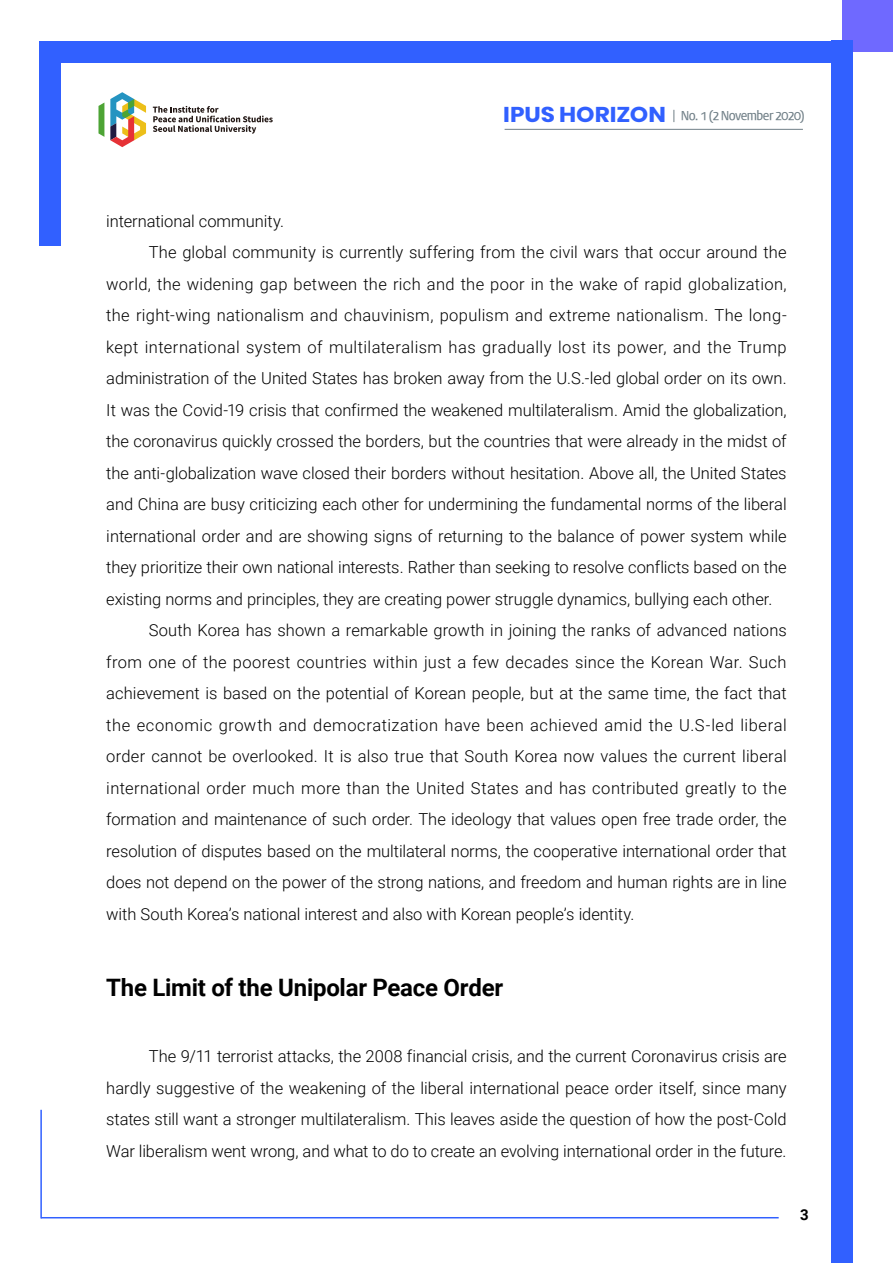
<style>
.page{position:relative;width:893px;height:1263px;background:#fff}
.page>*{position:absolute;margin:0;border:0;box-sizing:border-box;transform-origin:0 0}
.t1{font:700 24px "Roboto";letter-spacing:-.01em;color:#000}
.t2{font:300 16.5px/31.5px "Roboto";color:#000;text-align:justify}
.t3{font:300 16.5px "Roboto";letter-spacing:.02em;color:#000}
.t4{font:300 16.5px "Roboto";letter-spacing:.025em;color:#000}
.t5{font:300 16.5px "Roboto";letter-spacing:.03em;color:#000}
.t6{font:700 15px "Roboto";color:#000}
.t7{font:12px "Daum Regular";letter-spacing:-.06em;color:#707f87;scale:.9 1}
.s1{font-family:"Poppins";font-weight:700;font-size:21.45px;color:#3160ff}
</style>
<div class="page">
<hr style="left:41px;top:1217px;width:738px;height:1px;background:#3160ff">
<div style="left:842px;top:0;width:51px;height:52px;background:#6f69ff"></div>
<svg style="left:153px;top:106px;width:120px;height:28px"></svg>
<svg style="left:98px;top:103px;width:6px;height:34px"></svg>
<svg style="left:110px;top:92px;width:36px;height:55px"></svg>
<div style="left:40px;top:41px;width:813px;height:21px;background:#3160ff"></div>
<div style="left:831px;top:41px;width:22px;height:1222px;background:#3160ff"></div>
<div style="left:40px;top:41px;width:21px;height:205px;background:#3160ff"></div>
<hr style="left:40px;top:1110px;width:2px;height:108px;background:#3160ff">
<hr style="left:505px;top:129px;width:298px;height:1px;background:#707f87">
<svg style="left:674px;top:110px;width:1px;height:12px"></svg>
<p class="t7" style="left:503px;top:109px;width:336px"><span class="s1">IPUS HORIZON</span> No. 1 (2 November 2020)</p>
<p class="t2" style="left:106px;top:204px;width:179px">international community.</p>
<p class="t2" style="left:149px;top:236px;width:639px">The global community is currently suffering from the civil wars that occur around the</p>
<p class="t3" style="left:106px;top:272px;width:682px">world, the widening gap between the rich and the poor in the wake of rapid globalization,</p>
<p class="t3" style="left:106px;top:304px;width:682px">the right-wing nationalism and chauvinism, populism and extreme nationalism. The long-</p>
<p class="t4" style="left:106px;top:335px;width:682px">kept international system of multilateralism has gradually lost its power, and the Trump</p>
<p class="t2" style="left:106px;top:362px;width:682px">administration of the United States has broken away from the U.S.-led global order on its own.</p>
<p class="t2" style="left:106px;top:393px;width:682px">It was the Covid-19 crisis that confirmed the weakened multilateralism. Amid the globalization,</p>
<p class="t2" style="left:106px;top:425px;width:682px">the coronavirus quickly crossed the borders, but the countries that were already in the midst of</p>
<p class="t2" style="left:106px;top:456px;width:682px">the anti-globalization wave closed their borders without hesitation. Above all, the United States</p>
<p class="t2" style="left:106px;top:488px;width:682px">and China are busy criticizing each other for undermining the fundamental norms of the liberal</p>
<p class="t2" style="left:106px;top:519px;width:682px">international order and are showing signs of returning to the balance of power system while</p>
<p class="t2" style="left:106px;top:551px;width:682px">they prioritize their own national interests. Rather than seeking to resolve conflicts based on the</p>
<p class="t2" style="left:106px;top:582px;width:668px">existing norms and principles, they are creating power struggle dynamics, bullying each other.</p>
<p class="t2" style="left:149px;top:614px;width:639px">South Korea has shown a remarkable growth in joining the ranks of advanced nations</p>
<p class="t3" style="left:106px;top:650px;width:682px">from one of the poorest countries within just a few decades since the Korean War. Such</p>
<p class="t2" style="left:106px;top:677px;width:682px">achievement is based on the potential of Korean people, but at the same time, the fact that</p>
<p class="t5" style="left:106px;top:713px;width:682px">the economic growth and democratization have been achieved amid the U.S-led liberal</p>
<p class="t2" style="left:106px;top:740px;width:682px">order cannot be overlooked. It is also true that South Korea now values the current liberal</p>
<p class="t4" style="left:106px;top:776px;width:682px">international order much more than the United States and has contributed greatly to the</p>
<p class="t2" style="left:106px;top:803px;width:682px">formation and maintenance of such order. The ideology that values open free trade order, the</p>
<p class="t2" style="left:106px;top:834px;width:682px">resolution of disputes based on the multilateral norms, the cooperative international order that</p>
<p class="t2" style="left:106px;top:866px;width:682px">does not depend on the power of the strong nations, and freedom and human rights are in line</p>
<p class="t2" style="left:106px;top:897px;width:529px">with South Korea’s national interest and also with Korean people’s identity.</p>
<h1 class="t1" style="left:106px;top:971px;width:399px">The Limit of the Unipolar Peace Order</h1>
<p class="t2" style="left:106px;top:1040px;width:682px;text-indent:43px">The 9/11 terrorist attacks, the 2008 financial crisis, and the current Coronavirus crisis are hardly suggestive of the weakening of the liberal international peace order itself, since many states still want a stronger multilateralism. This leaves aside the question of how the post-Cold War liberalism went wrong, and what to do to create an evolving international order in the future.</p>
<p class="t6" style="left:800px;top:1204px;width:10px">3</p>
</div>
